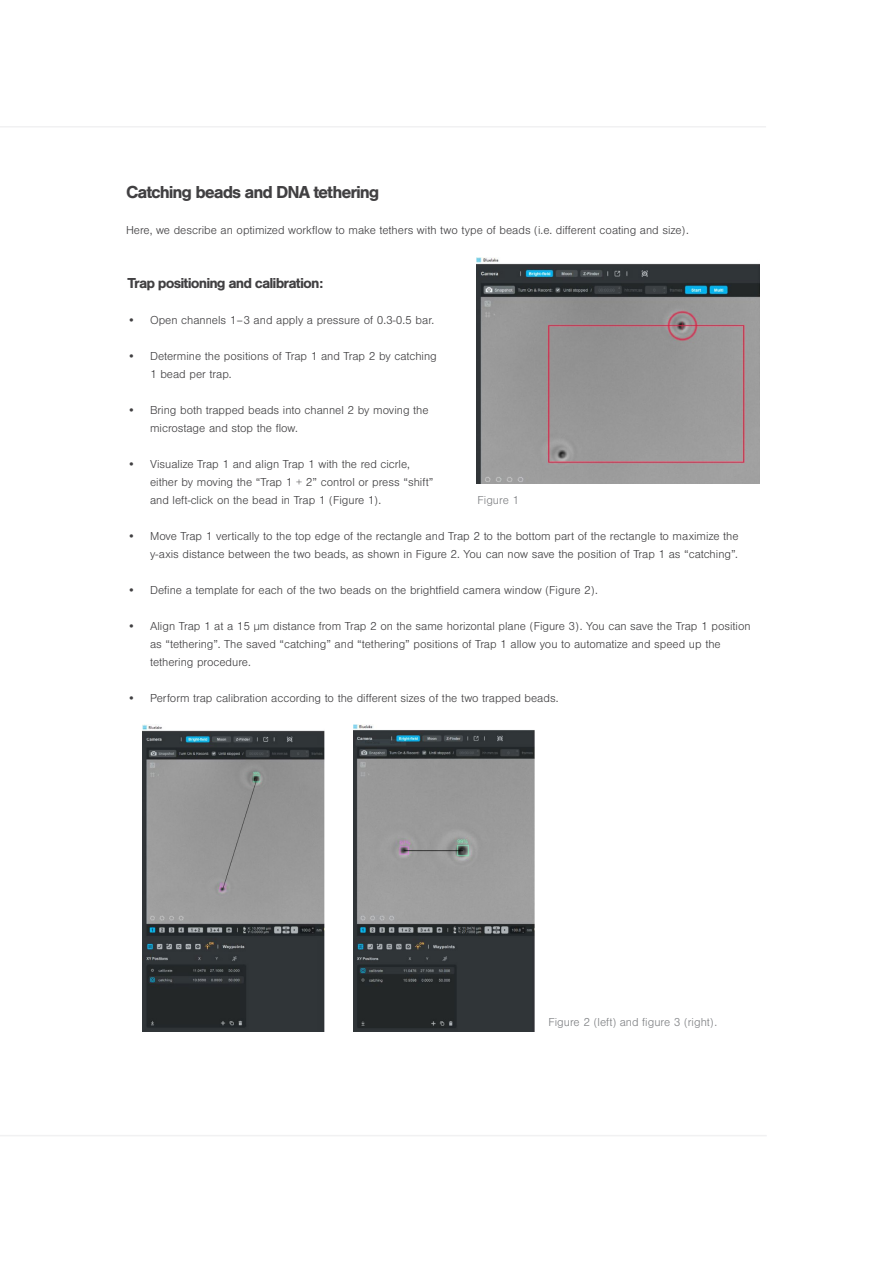
<style>
.page{position:relative;width:893px;height:1263px;background:#fff}
.page>*{position:absolute;margin:0;border:0;box-sizing:border-box;transform-origin:0 0}
.t1{font:700 18px "Nimbus San";letter-spacing:-.06em;color:#414042}
.t2{font:700 15px "Nimbus San";letter-spacing:-.06em;color:#414042}
.t3{font:300 12px/18px "Nimbus San";color:#414042}
.t4{font:300 12px "Nimbus San";color:#808285}
</style>
<div class="page">
<hr style="left:0;top:1135px;width:767px;height:1px;background:#f1f1f2">
<hr style="left:0;top:126px;width:766px;height:2px;background:#f1f1f2">
<img style="left:477px;top:257px;width:282px;height:227px">
<img style="left:142px;top:725px;width:183px;height:307px">
<img style="left:354px;top:725px;width:181px;height:307px">
<h1 class="t1" style="left:126px;top:182px;width:255px">Catching beads and DNA tethering</h1>
<p class="t3" style="left:126px;top:221px;width:564px">Here, we describe an optimized workflow to make tethers with two type of beads (i.e. different coating and size).</p>
<p class="t2" style="left:128px;top:275px;width:197px">Trap positioning and calibration:</p>
<p class="t3" style="left:128px;top:311px;width:308px">• Open channels 1–3 and apply a pressure of 0.3-0.5 bar.</p>
<p class="t3" style="left:150px;top:347px;width:288px;text-indent:-22px">• Determine the positions of Trap 1 and Trap 2 by catching<br>1 bead per trap.</p>
<p class="t3" style="left:150px;top:401px;width:280px;text-indent:-22px">• Bring both trapped beads into channel 2 by moving the microstage and stop the flow.</p>
<p class="t3" style="left:150px;top:455px;width:285px;text-indent:-22px">• Visualize Trap 1 and align Trap 1 with the red cicrle, either by moving the “Trap 1 + 2” control or press “shift” and left-click on the bead in Trap 1 (Figure 1).</p>
<p class="t3" style="left:128px;top:527px;width:613px;text-align:right">• Move Trap 1 vertically to the top edge of the rectangle and Trap 2 to the bottom part of the rectangle to maximize the y-axis distance between the two beads, as shown in Figure 2. You can now save the position of Trap 1 as “catching”.</p>
<p class="t3" style="left:128px;top:581px;width:472px">• Define a template for each of the two beads on the brightfield camera window (Figure 2).</p>
<p class="t3" style="left:150px;top:617px;width:602px;text-indent:-22px">• Align Trap 1 at a 15 μm distance from Trap 2 on the same horizontal plane (Figure 3). You can save the Trap 1 position as “tethering”. The saved “catching” and “tethering” positions of Trap 1 allow you to automatize and speed up the tethering procedure.</p>
<p class="t3" style="left:128px;top:689px;width:432px">• Perform trap calibration according to the different sizes of the two trapped beads.</p>
<p class="t4" style="left:478px;top:494px;width:43px">Figure 1</p>
<p class="t4" style="left:549px;top:1016px;width:170px">Figure 2 (left) and figure 3 (right).</p>
</div>
